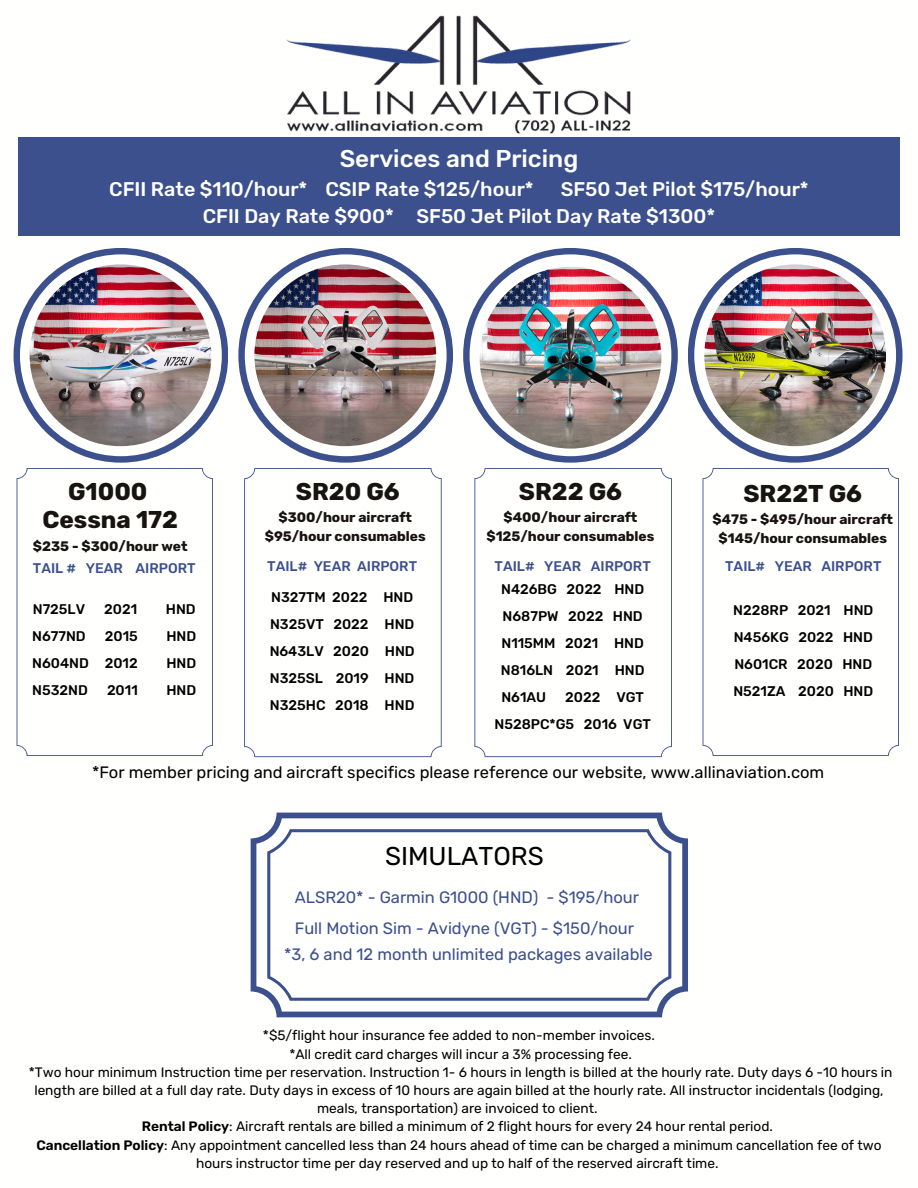
<style>
.page{position:relative;width:918px;height:1188px;background:#fff}
.page>*{position:absolute;margin:0;border:0;box-sizing:border-box;transform-origin:0 0}
.t1{font:25.8px "Rubik";color:#000}
.t2{font:700 24.3px/28.2px "Rubik";color:#171311;text-align:center}
.t3{font:500 24.3px "Rubik";color:#fff}
.t4{font:500 19.8px/27px "Rubik";color:#fff}
.t5{font:16.5px/30.5px "Rubik";color:#3b508c}
.t6{font:16.5px "Rubik";color:#000}
.t7{font:500 13.95px/27px "Rubik";color:#000;text-align:justify}
.t8{font:500 13.95px "Rubik";color:#3b508c}
.t9{font:13.65px/18.3px "Rubik";color:#000;text-align:center}
.t10{font:700 13.65px/19.2px "Rubik";color:#171311;text-align:center}
.s1{font-weight:600}
</style>
<div class="page">
<svg style="left:238px;top:248px;width:215px;height:214px"></svg>
<svg style="left:463px;top:248px;width:215px;height:214px"></svg>
<svg style="left:688px;top:248px;width:214px;height:214px"></svg>
<img style="left:254px;top:264px;width:182px;height:182px;border-radius:50%">
<img style="left:480px;top:267px;width:181px;height:182px;border-radius:50%">
<img style="left:704px;top:264px;width:182px;height:182px;border-radius:50%">
<img style="left:286px;top:15px;width:345px;height:119px">
<div style="left:19px;top:138px;width:880px;height:98px;background:#3b508c"></div>
<svg style="left:14px;top:248px;width:214px;height:214px"></svg>
<img style="left:30px;top:264px;width:181px;height:182px;border-radius:50%">
<svg style="left:244px;top:468px;width:198px;height:289px"></svg>
<svg style="left:474px;top:468px;width:198px;height:289px"></svg>
<svg style="left:703px;top:468px;width:196px;height:288px"></svg>
<svg style="left:17px;top:468px;width:196px;height:288px"></svg>
<svg style="left:251px;top:813px;width:437px;height:204px"></svg>
<svg style="left:267px;top:829px;width:404px;height:172px"></svg>
<h2 class="t3" style="left:340px;top:144px;width:240px">Services and Pricing</h2>
<h3 class="t4" style="left:109px;top:175px;width:426px">CFII Rate $110/hour* CSIP Rate $125/hour*</h3>
<h3 class="t4" style="left:203px;top:175px;width:608px;text-indent:358px">SF50 Jet Pilot $175/hour*<br>CFII Day Rate $900* SF50 Jet Pilot Day Rate $1300*</h3>
<h2 class="t2" style="left:42px;top:478px;width:137px">G1000<br>Cessna 172</h2>
<p class="t10" style="left:33px;top:536px;width:156px">$235 - $300/hour wet</p>
<p class="t8" style="left:33px;top:560px;width:164px">TAIL # YEAR AIRPORT</p>
<p class="t7" style="left:33px;top:596px;width:54px">N725LV</p>
<p class="t7" style="left:104px;top:596px;width:34px">2021</p>
<p class="t7" style="left:166px;top:596px;width:31px">HND</p>
<p class="t7" style="left:32px;top:623px;width:55px">N677ND</p>
<p class="t7" style="left:105px;top:623px;width:34px">2015</p>
<p class="t7" style="left:166px;top:623px;width:31px">HND</p>
<p class="t7" style="left:32px;top:650px;width:107px">N604ND 2012</p>
<p class="t7" style="left:166px;top:650px;width:31px">HND</p>
<p class="t7" style="left:32px;top:677px;width:57px">N532ND</p>
<p class="t7" style="left:107px;top:677px;width:32px">2011</p>
<p class="t7" style="left:166px;top:677px;width:31px">HND</p>
<h2 class="t2" style="left:296px;top:477px;width:105px">SR20 G6</h2>
<p class="t10" style="left:265px;top:508px;width:162px">$300/hour aircraft $95/hour consumables</p>
<p class="t8" style="left:267px;top:558px;width:151px">TAIL# YEAR AIRPORT</p>
<p class="t7" style="left:270px;top:583px;width:147px">N327TM 2022 HND N325VT 2022 HND N643LV 2020 HND N325SL 2019 HND N325HC 2018 HND</p>
<h2 class="t2" style="left:519px;top:477px;width:105px">SR22 G6</h2>
<p class="t10" style="left:487px;top:508px;width:169px">$400/hour aircraft $125/hour consumables</p>
<p class="t8" style="left:495px;top:558px;width:158px">TAIL# YEAR AIRPORT</p>
<p class="t7" style="left:501px;top:575px;width:145px;text-align:left">N426BG 2022 HND<br>N687PW 2022 HND<br>N115MM 2021 HND<br>N816LN 2021 HND<br>N61AU</p>
<p class="t7" style="left:495px;top:683px;width:158px;text-indent:71px">2022 VGT<br>N528PC*G5 2016 VGT</p>
<h2 class="t2" style="left:744px;top:479px;width:120px">SR22T G6</h2>
<p class="t10" style="left:712px;top:510px;width:182px">$475 - $495/hour aircraft $145/hour consumables</p>
<p class="t8" style="left:725px;top:558px;width:158px">TAIL# YEAR AIRPORT</p>
<p class="t7" style="left:733px;top:597px;width:142px">N228RP 2021 HND N456KG 2022 HND N601CR 2020 HND N521ZA 2020 HND</p>
<p class="t6" style="left:92px;top:763px;width:734px">*For member pricing and aircraft specifics please reference our website, www.allinaviation.com</p>
<h1 class="t1" style="left:385px;top:841px;width:160px">SIMULATORS</h1>
<p class="t5" style="left:295px;top:882px;width:346px">ALSR20* - Garmin G1000 (HND) - $195/hour<br>Full Motion Sim - Avidyne (VGT) - $150/hour</p>
<p class="t5" style="left:284px;top:939px;width:370px">*3, 6 and 12 month unlimited packages available</p>
<p class="t9" style="left:29px;top:1026px;width:865px">*$5/flight hour insurance fee added to non-member invoices.<br>*All credit card charges will incur a 3% processing fee.<br>*Two hour minimum Instruction time per reservation. Instruction 1- 6 hours in length is billed at the hourly rate. Duty days 6 -10 hours in length are billed at a full day rate. Duty days in excess of 10 hours are again billed at the hourly rate. All instructor incidentals (lodging, meals, transportation) are invoiced to client.<br><span class="s1">Rental Policy</span>: Aircraft rentals are billed a minimum of 2 flight hours for every 24 hour rental period.<br><span class="s1">Cancellation Policy</span>: Any appointment cancelled less than 24 hours ahead of time can be charged a minimum cancellation fee of two hours instructor time per day reserved and up to half of the reserved aircraft time.</p>
</div>
